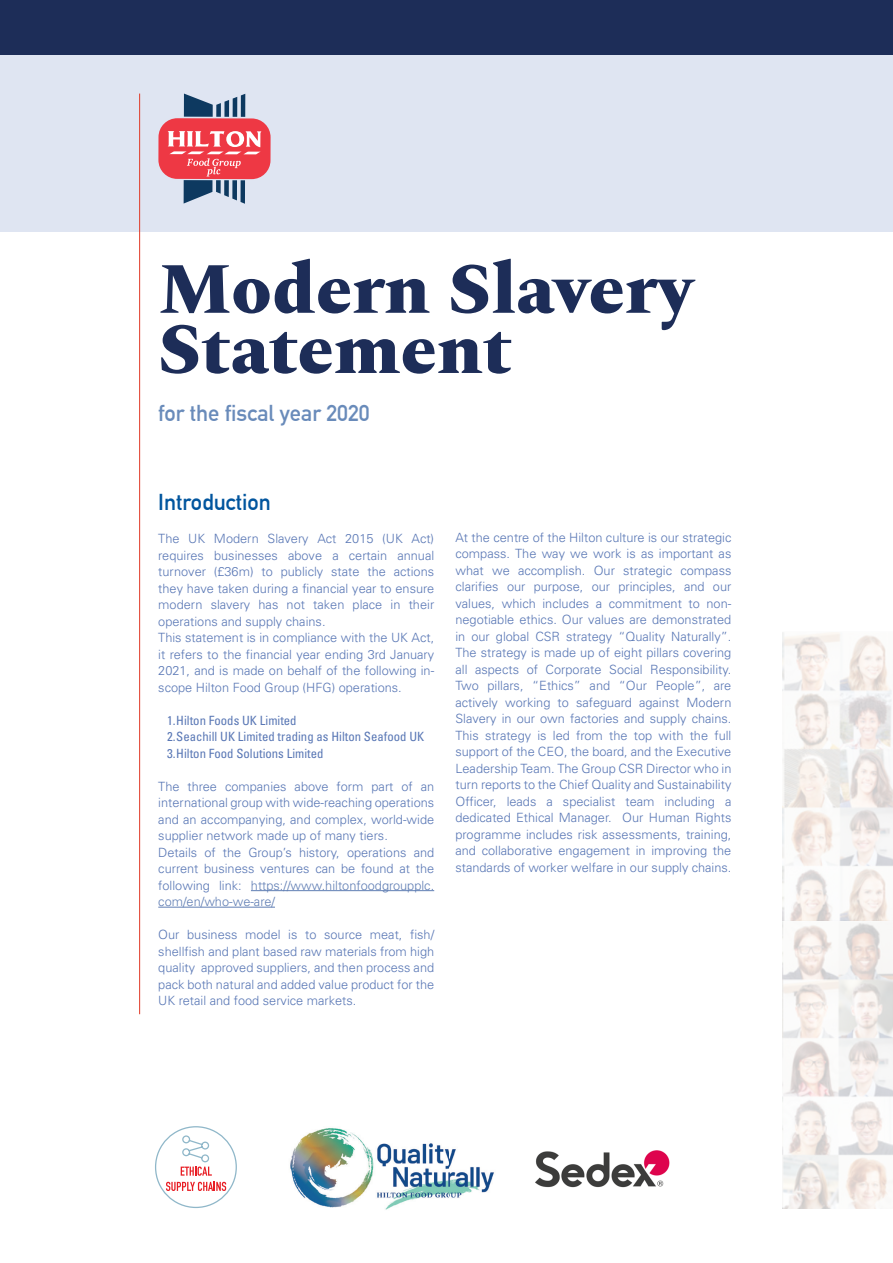
<style>
.page{position:relative;width:893px;height:1263px;background:#fff}
.page>*{position:absolute;margin:0;border:0;box-sizing:border-box;transform-origin:0 0}
.t1{font:800 72px "Spectral";color:#1d2d58}
.t2{font:700 22.5px "DIN Alternate";color:#698bba}
.t3{font:700 22.5px "DIN Alternate";color:#01559e}
.t4{font:12.75px/16.5px "Univers LT 45 Lt";color:#5977b5;text-align:justify}
.t5{font:12.75px "Univers LT 57 Cn";color:#5977b5}
.s1{color:#607eb4}
</style>
<div class="page">
<img style="left:290px;top:1128px;width:204px;height:82px">
<div style="left:0;top:54px;width:893px;height:178px;background:#dfe5f2"></div>
<hr style="left:139px;top:94px;width:1px;height:920px;background:#e03a27">
<div style="left:0;top:0;width:893px;height:54px;background:#1d2d58"></div>
<hr style="left:251px;top:890px;width:183px;height:1px;background:#607eb4">
<hr style="left:158px;top:907px;width:117px;height:1px;background:#607eb4">
<div style="left:158px;top:118px;width:113px;height:61px;background:#ee3844;border-radius:19px"></div>
<svg style="left:184px;top:94px;width:61px;height:23px"></svg>
<svg style="left:168px;top:131px;width:93px;height:73px"></svg>
<img style="left:782px;top:632px;width:111px;height:577px">
<div style="left:155px;top:1126px;width:82px;height:82px;border:1px solid #8fb7c9;border-radius:50%"></div>
<svg style="left:181px;top:1135px;width:31px;height:41px"></svg>
<svg style="left:166px;top:1182px;width:60px;height:9px"></svg>
<img style="left:535px;top:1150px;width:135px;height:38px">
<p class="t1" style="left:158px;top:237px;width:535px">Modern Slavery</p>
<p class="t1" style="left:158px;top:297px;width:355px">Statement</p>
<p class="t2" style="left:158px;top:396px;width:213px">for the fiscal year 2020</p>
<p class="t3" style="left:158px;top:485px;width:114px">Introduction</p>
<p class="t4" style="left:158px;top:530px;width:277px">The UK Modern Slavery Act 2015 (UK Act) requires businesses above a certain annual turnover (£36m) to publicly state the actions they have taken during a financial year to ensure modern slavery has not taken place in their operations and supply chains.</p>
<p class="t4" style="left:158px;top:629px;width:277px">This statement is in compliance with the UK Act, it refers to the financial year ending 3rd January 2021, and is made on behalf of the following in&shy;scope Hilton Food Group (HFG) operations.</p>
<p class="t5" style="left:167px;top:712px;width:131px">1.Hilton Foods UK Limited</p>
<p class="t5" style="left:167px;top:728px;width:258px">2.Seachill UK Limited trading as Hilton Seafood UK</p>
<p class="t5" style="left:167px;top:745px;width:158px">3.Hilton Food Solutions Limited</p>
<p class="t4" style="left:158px;top:778px;width:277px">The three companies above form part of an international group with wide-reaching operations and an accompanying, and complex, world-wide supplier network made up of many tiers.</p>
<p class="t4" style="left:158px;top:844px;width:277px">Details of the Group’s history, operations and current business ventures can be found at the following link: <span class="s1">https://www.hiltonfoodgroupplc. com/en/who-we-are/</span></p>
<p class="t4" style="left:158px;top:926px;width:277px">Our business model is to source meat, fish/ shellfish and plant based raw materials from high quality approved suppliers, and then process and pack both natural and added value product for the UK retail and food service markets.</p>
<p class="t4" style="left:455px;top:529px;width:277px">At the centre of the Hilton culture is our strategic compass. The way we work is as important as what we accomplish. Our strategic compass clarifies our purpose, our principles, and our values, which includes a commitment to non&shy;negotiable ethics. Our values are demonstrated in our global CSR strategy “Quality Naturally”.<br>The strategy is made up of eight pillars covering all aspects of Corporate Social Responsibility.<br>Two pillars, “Ethics” and “Our People”, are actively working to safeguard against Modern Slavery in our own factories and supply chains.<br>This strategy is led from the top with the full support of the CEO, the board, and the Executive Leadership Team. The Group CSR Director who in turn reports to the Chief Quality and Sustainability Officer, leads a specialist team including a dedicated Ethical Manager. Our Human Rights programme includes risk assessments, training, and collaborative engagement in improving the standards of worker welfare in our supply chains.</p>
</div>
